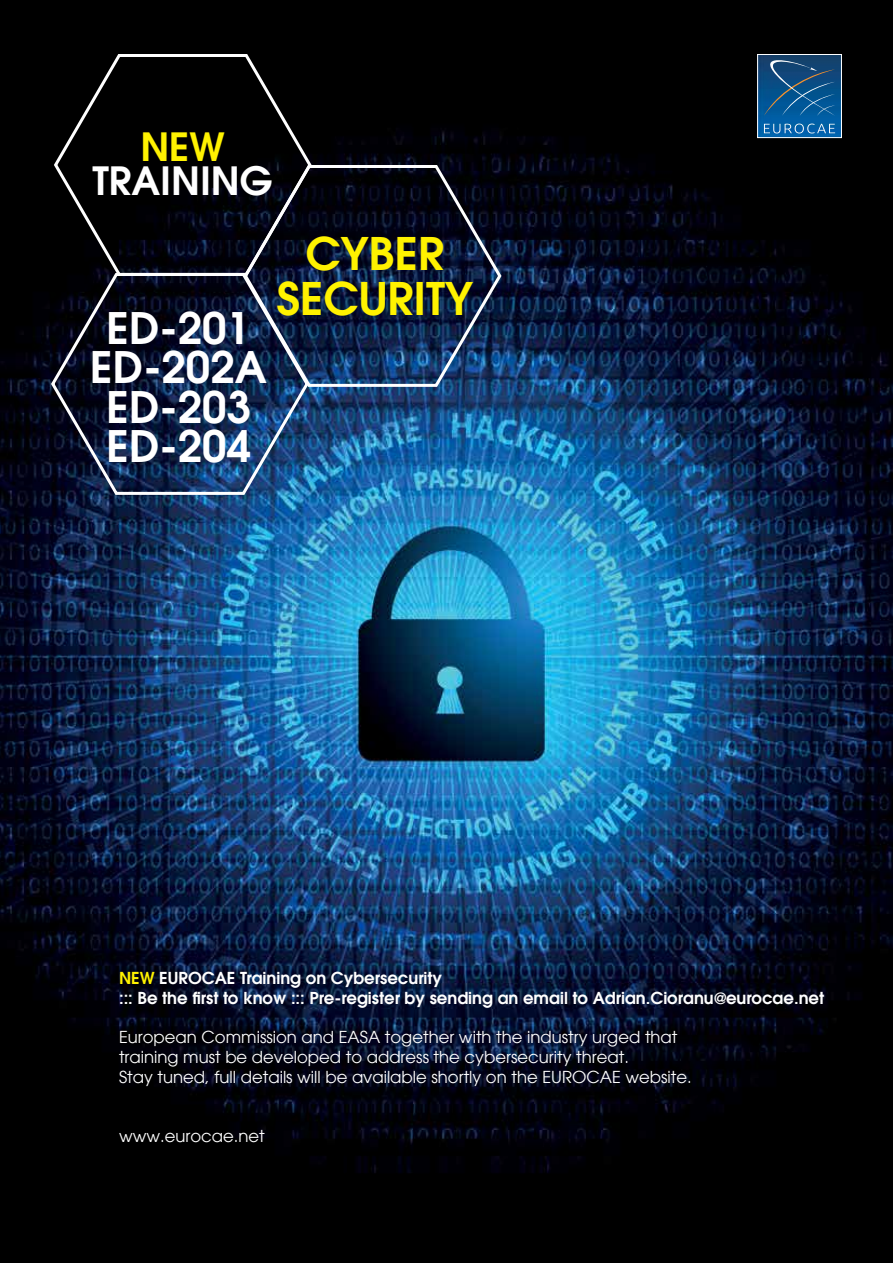
<style>
.page{position:relative;width:893px;height:1263px;background:#fff}
.page>*{position:absolute;margin:0;border:0;box-sizing:border-box;transform-origin:0 0}
.t1{font:600 45px/45px "Avant Garde LT";color:#fff200;text-align:center}
.t2{font:600 43.5px/39px "Avant Garde LT";color:#fff;text-align:center}
.t3{font:600 39px "Avant Garde LT";color:#fff}
.t4{font:600 39px "Avant Garde LT";color:#fff200}
.t5{font:16.5px/19.8px "Avant Garde LT";color:#fff}
.t6{font:600 16.5px/19.8px "Avant Garde LT";color:#fff}
.s1{color:#fff200}
</style>
<div class="page">
<img style="left:0;top:0;width:893px;height:1263px">
<svg style="left:759px;top:56px;width:81px;height:80px;background:#175c92"></svg>
<div style="left:757px;top:54px;width:85px;height:84px;border:1px solid #fff"></div>
<svg style="left:52px;top:51px;width:261px;height:219px;background:#08080a"></svg>
<svg style="left:242px;top:162px;width:261px;height:226px;background:#121e39"></svg>
<img style="left:49px;top:270px;width:261px;height:226px">
<h3 class="t4" style="left:140px;top:121px;width:82px">New</h3>
<h3 class="t3" style="left:92px;top:155px;width:182px">training</h3>
<h2 class="t2" style="left:90px;top:308px;width:177px">ED-201<br>ED-202A<br>ED-203<br>ED-204</h2>
<h1 class="t1" style="left:277px;top:230px;width:198px">cyber security</h1>
<p class="t6" style="left:119px;top:967px;width:706px"><span class="s1">NEW</span> Eurocae Training on Cybersecurity<br>::: Be the first to know ::: Pre-register by sending an email to Adrian.Cioranu@eurocae.net</p>
<p class="t5" style="left:119px;top:1027px;width:574px">European Commission and EASA together with the industry urged that training must be developed to address the cybersecurity threat.<br>Stay tuned, full details will be available shortly on the EUROCAE website.</p>
<p class="t5" style="left:119px;top:1126px;width:147px">www.eurocae.net</p>
</div>
